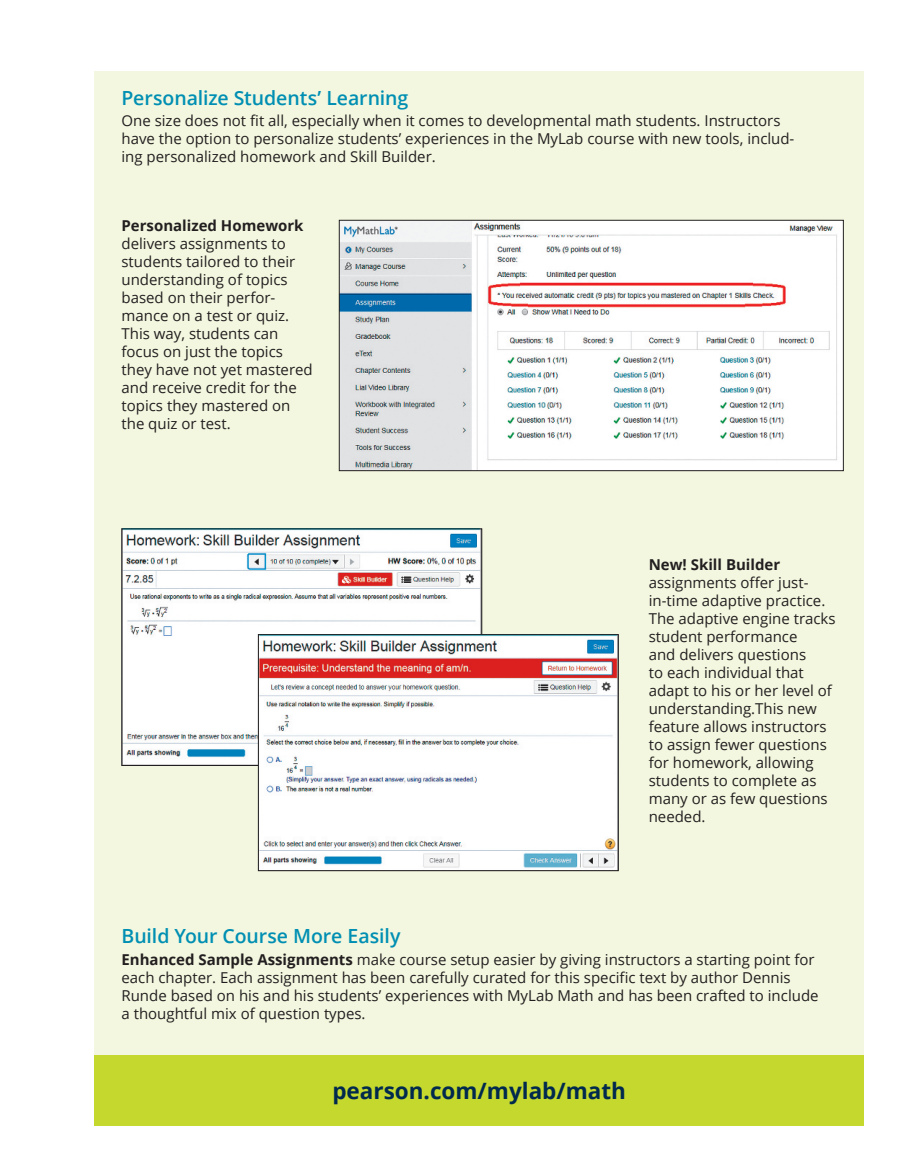
<style>
.page{position:relative;width:918px;height:1175px;background:#fff}
.page>*{position:absolute;margin:0;border:0;box-sizing:border-box;transform-origin:0 0}
.t1{font:700 22.5px "Open Sans";color:#00294e}
.t2{font:600 19.5px "Open Sans";letter-spacing:-.005em;color:#008fb3}
.t3{font:15px/18px "Open Sans";color:#231f20}
.t4{font:700 15px "Open Sans";color:#231f20}
.s1{font-weight:700}
</style>
<div class="page">
<div style="left:94px;top:71px;width:770px;height:1025px;background:#f3f7df"></div>
<div style="left:94px;top:1054px;width:770px;height:71px;background:#c4d82d"></div>
<img style="left:341px;top:222px;width:501px;height:247px">
<div style="left:339px;top:220px;width:505px;height:251px;border:1px solid #231f20"></div>
<img style="left:124px;top:530px;width:356px;height:234px">
<img style="left:260px;top:636px;width:357px;height:233px">
<div style="left:258px;top:634px;width:361px;height:237px;border:1px solid #231f20"></div>
<h2 class="t2" style="left:122px;top:84px;width:288px">Personalize Students’ Learning</h2>
<p class="t3" style="left:122px;top:111px;width:674px">One size does not fit all, especially when it comes to developmental math students. Instructors have the option to personalize students’ experiences in the MyLab course with new tools, includ&shy;ing personalized homework and Skill Builder.</p>
<p class="t4" style="left:122px;top:215px;width:184px">Personalized Homework</p>
<p class="t3" style="left:122px;top:234px;width:193px">delivers assignments to students tailored to their understanding of topics based on their perfor&shy;mance on a test or quiz.<br>This way, students can focus on just the topics they have not yet mastered and receive credit for the topics they mastered on the quiz or test.</p>
<p class="t4" style="left:649px;top:554px;width:133px">New! Skill Builder</p>
<p class="t3" style="left:649px;top:573px;width:188px">assignments offer just&shy;in-time adaptive practice.<br>The adaptive engine tracks student performance<br>and delivers questions<br>to each individual that adapt to his or her level of understanding.This new feature allows instructors to assign fewer questions for homework, allowing students to complete as many or as few questions needed.</p>
<h2 class="t2" style="left:122px;top:923px;width:281px">Build Your Course More Easily</h2>
<p class="t3" style="left:122px;top:949px;width:699px"><span class="s1">Enhanced Sample Assignments</span> make course setup easier by giving instructors a starting point for each chapter. Each assignment has been carefully curated for this specific text by author Dennis Runde based on his and his students’ experiences with MyLab Math and has been crafted to include a thoughtful mix of question types.</p>
<h1 class="t1" style="left:332px;top:1074px;width:295px">pearson.com/mylab/math</h1>
</div>
